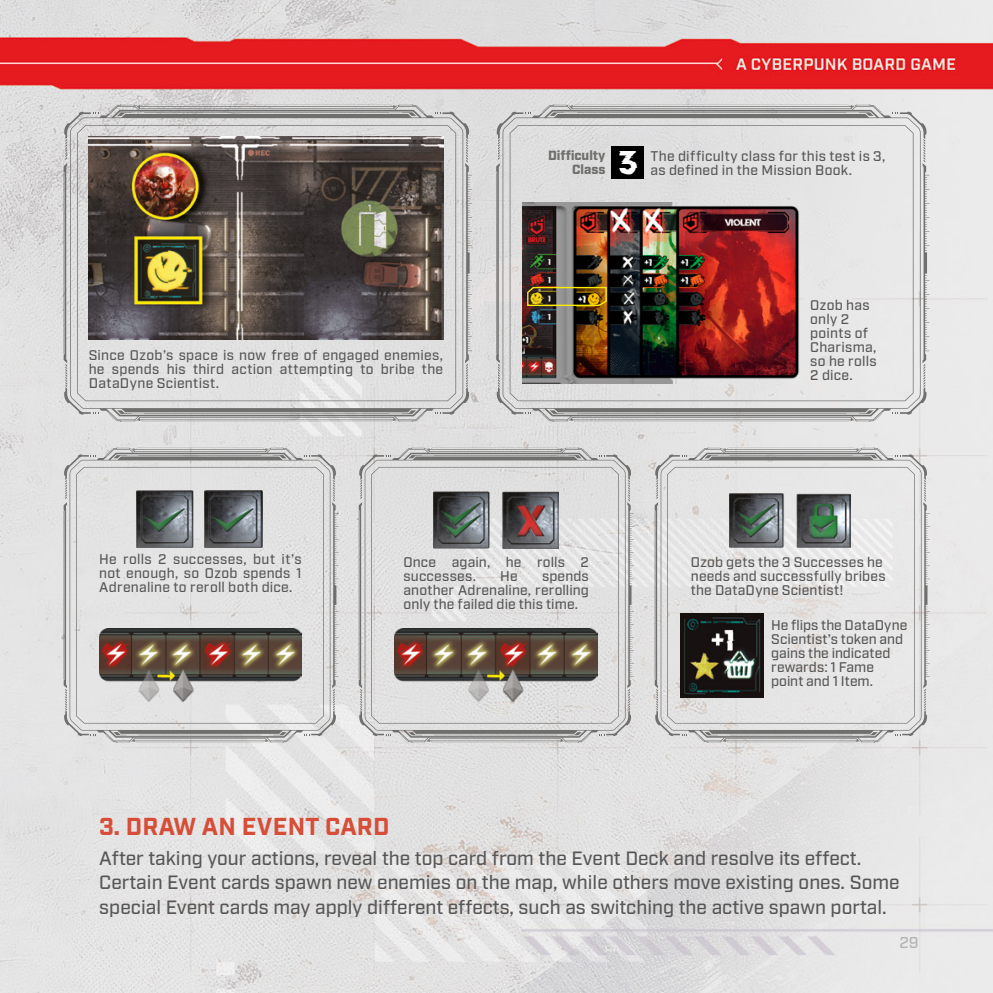
<style>
.page{position:relative;width:993px;height:993px;background:#fff}
.page>*{position:absolute;margin:0;border:0;box-sizing:border-box;transform-origin:0 0}
.t1{font:700 24.5px "Industry";letter-spacing:.01em;color:#d74d37}
.t2{font:500 19.25px/24.5px "Industry";color:#565656}
.t3{font:500 15.75px "Industry";color:#b1b2b3}
.t4{font:500 14px/14px "Industry";letter-spacing:.015em;color:#565656}
.t5{font:900 13.3px/14px "Industry";color:#6f6f6e}
.s1{font-family:"Doctor Glitch";font-weight:400;font-size:25.72px;color:#fff}
</style>
<div class="page">
<img style="left:0;top:0;width:992px;height:992px">
<svg style="left:108px;top:420px;width:317px;height:2px"></svg>
<svg style="left:70px;top:106px;width:393px;height:314px;background:#bdbdbc"></svg>
<svg style="left:108px;top:104px;width:317px;height:12px;background:#a8a7a7"></svg>
<svg style="left:434px;top:112px;width:38px;height:302px;background:#cacaca"></svg>
<svg style="left:64px;top:112px;width:35px;height:302px;background:#c9c8c8"></svg>
<svg style="left:77px;top:125px;width:379px;height:276px;background:#d9d9d9"></svg>
<svg style="left:891px;top:112px;width:38px;height:302px;background:#d0d0d0"></svg>
<div style="left:882px;top:125px;width:31px;height:276px;background:#e9e9e9"></div>
<img style="left:496px;top:104px;width:386px;height:318px">
<div style="left:611px;top:147px;width:32px;height:32px;background:#000"></div>
<svg style="left:105px;top:741px;width:190px;height:1px"></svg>
<svg style="left:70px;top:449px;width:260px;height:292px;background:#c0c0c0"></svg>
<svg style="left:105px;top:447px;width:190px;height:11px;background:#b0b0af"></svg>
<svg style="left:304px;top:454px;width:34px;height:281px;background:#ccc"></svg>
<svg style="left:64px;top:454px;width:32px;height:281px;background:#cececd"></svg>
<div style="left:76px;top:467px;width:248px;height:256px;background:#e3e3e3"></div>
<svg style="left:400px;top:741px;width:190px;height:1px"></svg>
<svg style="left:364px;top:449px;width:261px;height:292px;background:#bebebd"></svg>
<svg style="left:400px;top:447px;width:190px;height:11px;background:#aeaeae"></svg>
<svg style="left:598px;top:454px;width:35px;height:281px;background:#c9c9c9"></svg>
<svg style="left:358px;top:454px;width:33px;height:281px;background:#cbcbcb"></svg>
<svg style="left:371px;top:467px;width:247px;height:256px;background:#dfdede"></svg>
<svg style="left:695px;top:741px;width:190px;height:1px"></svg>
<svg style="left:660px;top:449px;width:261px;height:292px;background:#c1c1c1"></svg>
<svg style="left:695px;top:447px;width:190px;height:11px;background:#b3b2b2"></svg>
<svg style="left:894px;top:454px;width:35px;height:281px;background:#cecece"></svg>
<svg style="left:654px;top:454px;width:33px;height:281px;background:#cdcdcc"></svg>
<svg style="left:667px;top:467px;width:247px;height:256px;background:#e4e4e4"></svg>
<img style="left:136px;top:490px;width:68px;height:57px">
<img style="left:204px;top:490px;width:62px;height:57px">
<img style="left:433px;top:492px;width:125px;height:56px">
<img style="left:729px;top:493px;width:120px;height:54px">
<img style="left:680px;top:613px;width:83px;height:84px">
<img style="left:99px;top:628px;width:202px;height:73px">
<img style="left:89px;top:136px;width:354px;height:203px">
<img style="left:395px;top:628px;width:202px;height:73px">
<p class="t4" style="left:89px;top:348px;width:356px;text-align:justify">Since Ozob’s space is now free of engaged enemies, he spends his third action attempting to bribe the DataDyne Scientist.</p>
<p class="t5" style="left:572px;top:149px;width:66px;text-indent:-24px">Difficulty<br>Class <span class="s1">3</span></p>
<p class="t4" style="left:650px;top:150px;width:236px">The difficulty class for this test is 3, as defined in the Mission Book.</p>
<p class="t4" style="left:810px;top:298px;width:68px">Ozob has only 2 points of<br>Charisma, so he rolls<br>2 dice.</p>
<p class="t4" style="left:99px;top:552px;width:204px;text-align:justify">He rolls 2 successes, but it’s not enough, so Ozob spends 1<br>Adrenaline to reroll both dice.</p>
<p class="t4" style="left:403px;top:555px;width:187px">Once again, he rolls 2 successes.</p>
<p class="t4" style="left:403px;top:569px;width:187px;text-align:justify;text-indent:138px">spends another Adrenaline, rerolling only the failed die this time.</p>
<p class="t4" style="left:500px;top:569px;width:19px">He</p>
<p class="t4" style="left:690px;top:555px;width:196px">Ozob gets the 3 Successes he needs and successfully bribes the DataDyne Scientist!</p>
<p class="t4" style="left:771px;top:618px;width:137px">He flips the DataDyne<br>Scientist’s token and gains the indicated rewards: 1 Fame point and 1 Item.</p>
<h1 class="t1" style="left:99px;top:811px;width:291px">3. DRAW AN EVENT CARD</h1>
<p class="t2" style="left:99px;top:845px;width:801px">After taking your actions, reveal the top card from the Event Deck and resolve its effect.<br>Certain Event cards spawn new enemies on the map, while others move existing ones. Some special Event cards may apply different effects, such as switching the active spawn portal.</p>
<p class="t3" style="left:899px;top:932px;width:21px">29</p>
</div>
